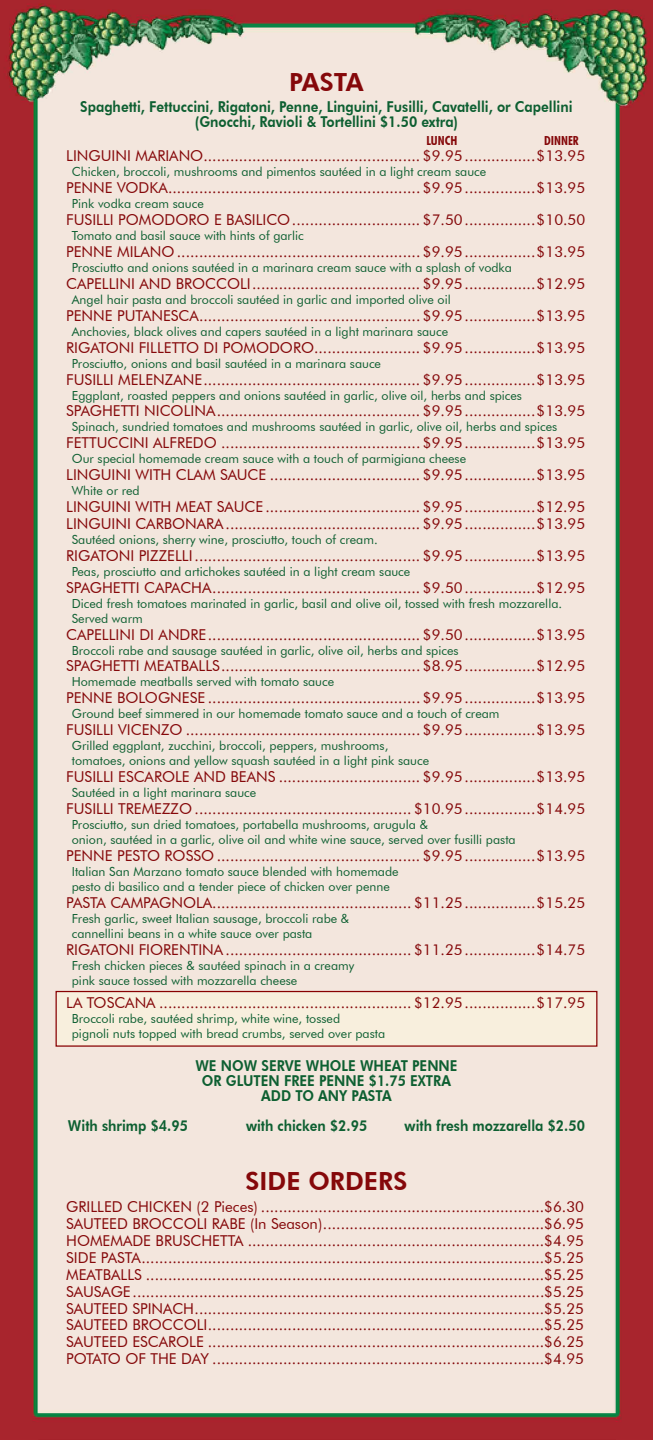
<style>
.page{position:relative;width:653px;height:1440px;background:#fff}
.page>*{position:absolute;margin:0;border:0;box-sizing:border-box;transform-origin:0 0}
.t1{font:800 25px "Futura BT";color:#85080a}
.t2{font:15px/16.9px "Futura BT";color:#85080a}
.t3{font:800 15px/15px "Futura BT";color:#0d5f31;text-align:center;scale:.9 1}
.t4{font:12.5px/15px "Futura BT";color:#0d5f31}
.t5{font:700 condensed 12.5px "Futura BT";color:#85080a}
</style>
<div class="page">
<img style="left:0;top:0;width:652px;height:1440px">
<div style="left:55px;top:991px;width:542px;height:56px;background:#f8efdd;border:1px solid #880102"></div>
<h1 class="t1" style="left:289px;top:67px;width:76px">PASTA</h1>
<p class="t3" style="left:80px;top:99px;width:548px">Spaghetti, Fettuccini, Rigatoni, Penne, Linguini, Fusilli, Cavatelli, or Capellini (Gnocchi, Ravioli &amp; Tortellini $1.50 extra)</p>
<p class="t5" style="left:426px;top:133px;width:32px">LUNCH</p>
<p class="t5" style="left:544px;top:133px;width:36px">DINNER</p>
<p class="t2" style="left:66px;top:148px;width:520px">LINGUINI MARIANO................................................. $9.95................$13.95</p>
<p class="t4" style="left:72px;top:164px;width:416px">Chicken, broccoli, mushrooms and pimentos sautéed in a light cream sauce</p>
<p class="t2" style="left:66px;top:179px;width:520px">PENNE VODKA......................................................... $9.95................$13.95</p>
<p class="t4" style="left:72px;top:196px;width:133px">Pink vodka cream sauce</p>
<p class="t2" style="left:66px;top:211px;width:520px">FUSILLI POMODORO E BASILICO............................. $7.50................$10.50</p>
<p class="t4" style="left:72px;top:228px;width:233px">Tomato and basil sauce with hints of garlic</p>
<p class="t2" style="left:66px;top:243px;width:520px">PENNE MILANO ....................................................... $9.95................$13.95</p>
<p class="t4" style="left:72px;top:260px;width:441px">Prosciutto and onions sautéed in a marinara cream sauce with a splash of vodka</p>
<p class="t2" style="left:66px;top:275px;width:520px">CAPELLINI AND BROCCOLI...................................... $9.95................$12.95</p>
<p class="t4" style="left:72px;top:292px;width:380px">Angel hair pasta and broccoli sautéed in garlic and imported olive oil</p>
<p class="t2" style="left:66px;top:307px;width:520px">PENNE PUTANESCA.................................................. $9.95................$13.95</p>
<p class="t4" style="left:72px;top:324px;width:378px">Anchovies, black olives and capers sautéed in a light marinara sauce</p>
<p class="t2" style="left:66px;top:339px;width:520px">RIGATONI FILLETTO DI POMODORO........................ $9.95................$13.95</p>
<p class="t4" style="left:72px;top:356px;width:311px">Prosciutto, onions and basil sautéed in a marinara sauce</p>
<p class="t2" style="left:66px;top:371px;width:520px">FUSILLI MELENZANE................................................. $9.95................$13.95</p>
<p class="t4" style="left:72px;top:388px;width:451px">Eggplant, roasted peppers and onions sautéed in garlic, olive oil, herbs and spices</p>
<p class="t2" style="left:66px;top:403px;width:520px">SPAGHETTI NICOLINA.............................................. $9.95................$13.95</p>
<p class="t4" style="left:72px;top:419px;width:487px">Spinach, sundried tomatoes and mushrooms sautéed in garlic, olive oil, herbs and spices</p>
<p class="t2" style="left:66px;top:434px;width:520px">FETTUCCINI ALFREDO ............................................. $9.95................$13.95</p>
<p class="t4" style="left:72px;top:451px;width:396px">Our special homemade cream sauce with a touch of parmigiana cheese</p>
<p class="t2" style="left:66px;top:466px;width:520px">LINGUINI WITH CLAM SAUCE .................................. $9.95................$13.95</p>
<p class="t4" style="left:72px;top:483px;width:69px">White or red</p>
<p class="t2" style="left:66px;top:498px;width:520px">LINGUINI WITH MEAT SAUCE ................................... $9.95................$12.95<br>LINGUINI CARBONARA............................................ $9.95................$13.95</p>
<p class="t4" style="left:72px;top:532px;width:307px">Sautéed onions, sherry wine, prosciutto, touch of cream.</p>
<p class="t2" style="left:66px;top:547px;width:520px">RIGATONI PIZZELLI................................................... $9.95................$13.95</p>
<p class="t4" style="left:72px;top:564px;width:340px">Peas, prosciutto and artichokes sautéed in a light cream sauce</p>
<p class="t2" style="left:66px;top:579px;width:520px">SPAGHETTI CAPACHA............................................... $9.50................$12.95</p>
<p class="t4" style="left:72px;top:596px;width:491px">Diced fresh tomatoes marinated in garlic, basil and olive oil, tossed with fresh mozzarella.<br>Served warm</p>
<p class="t2" style="left:66px;top:626px;width:520px">CAPELLINI DI ANDRE................................................ $9.50................$13.95</p>
<p class="t4" style="left:72px;top:643px;width:388px">Broccoli rabe and sausage sautéed in garlic, olive oil, herbs and spices</p>
<p class="t2" style="left:66px;top:658px;width:520px">SPAGHETTI MEATBALLS............................................. $8.95................$12.95</p>
<p class="t4" style="left:72px;top:674px;width:264px">Homemade meatballs served with tomato sauce</p>
<p class="t2" style="left:66px;top:689px;width:520px">PENNE BOLOGNESE ................................................ $9.95................$13.95</p>
<p class="t4" style="left:72px;top:706px;width:429px">Ground beef simmered in our homemade tomato sauce and a touch of cream</p>
<p class="t2" style="left:66px;top:721px;width:520px">FUSILLI VICENZO ..................................................... $9.95................$13.95</p>
<p class="t4" style="left:72px;top:738px;width:359px">Grilled eggplant, zucchini, broccoli, peppers, mushrooms, tomatoes, onions and yellow squash sautéed in a light pink sauce</p>
<p class="t2" style="left:66px;top:768px;width:520px">FUSILLI ESCAROLE AND BEANS ................................ $9.95................$13.95</p>
<p class="t4" style="left:72px;top:785px;width:186px">Sautéed in a light marinara sauce</p>
<p class="t2" style="left:66px;top:800px;width:520px">FUSILLI TREMEZZO ................................................. $10.95................$14.95</p>
<p class="t4" style="left:72px;top:817px;width:445px">Prosciutto, sun dried tomatoes, portabella mushrooms, arugula &amp;<br>onion, sautéed in a garlic, olive oil and white wine sauce, served over fusilli pasta</p>
<p class="t2" style="left:66px;top:847px;width:520px">PENNE PESTO ROSSO .............................................. $9.95................$13.95</p>
<p class="t4" style="left:72px;top:864px;width:328px">Italian San Marzano tomato sauce blended with homemade pesto di basilico and a tender piece of chicken over penne</p>
<p class="t2" style="left:66px;top:894px;width:520px">PASTA CAMPAGNOLA............................................. $11.25................$15.25</p>
<p class="t4" style="left:72px;top:911px;width:279px">Fresh garlic, sweet Italian sausage, broccoli rabe &amp; cannellini beans in a white sauce over pasta</p>
<p class="t2" style="left:66px;top:941px;width:520px">RIGATONI FIORENTINA.......................................... $11.25................$14.75</p>
<p class="t4" style="left:72px;top:958px;width:284px">Fresh chicken pieces &amp; sautéed spinach in a creamy pink sauce tossed with mozzarella cheese</p>
<p class="t2" style="left:66px;top:994px;width:520px">LA TOSCANA ......................................................... $12.95................$17.95</p>
<p class="t4" style="left:72px;top:1011px;width:315px">Broccoli rabe, sautéed shrimp, white wine, tossed<br>pignoli nuts topped with bread crumbs, served over pasta</p>
<p class="t3" style="left:195px;top:1058px;width:293px">WE NOW SERVE WHOLE WHEAT PENNE<br>OR GLUTEN FREE PENNE $1.75 EXTRA<br>ADD TO ANY PASTA</p>
<p class="t3" style="left:68px;top:1118px;width:135px">With shrimp $4.95</p>
<p class="t3" style="left:246px;top:1118px;width:136px">with chicken $2.95</p>
<p class="t3" style="left:404px;top:1118px;width:202px">with fresh mozzarella $2.50</p>
<h1 class="t1" style="left:245px;top:1166px;width:163px">SIDE ORDERS</h1>
<p class="t2" style="left:66px;top:1198px;width:519px;text-align:justify">GRILLED CHICKEN (2 Pieces) ................................................................$6.30<br>SAUTEED BROCCOLI RABE (In Season)..................................................$6.95<br>HOMEMADE BRUSCHETTA ...................................................................$4.95<br>SIDE PASTA...........................................................................................$5.25<br>MEATBALLS ..........................................................................................$5.25<br>SAUSAGE.............................................................................................$5.25<br>SAUTEED SPINACH...............................................................................$5.25<br>SAUTEED BROCCOLI............................................................................$5.25<br>SAUTEED ESCAROLE ............................................................................$6.25<br>POTATO OF THE DAY ...........................................................................$4.95</p>
</div>
